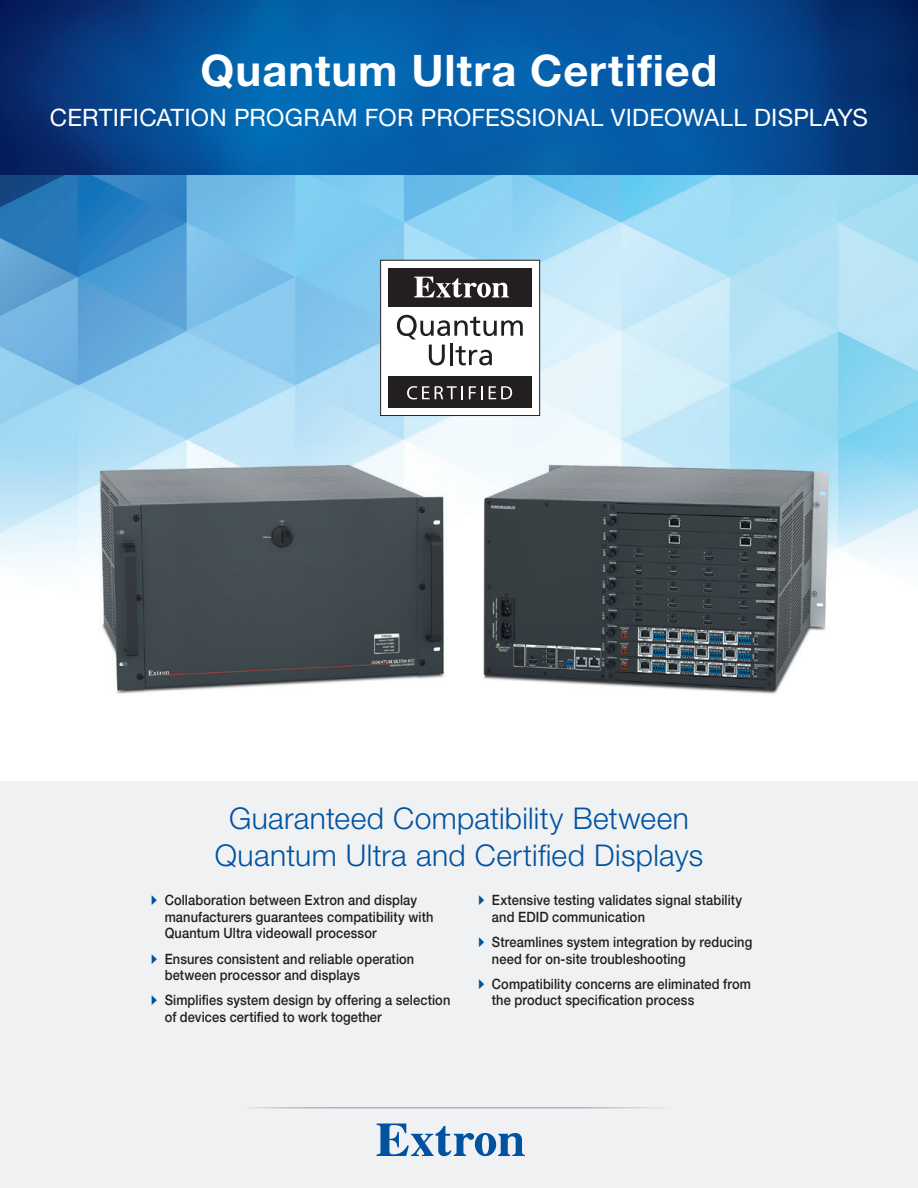
<style>
.page{position:relative;width:918px;height:1188px;background:#fff}
.page>*{position:absolute;margin:0;border:0;box-sizing:border-box;transform-origin:0 0}
.front_product_name{font:700 43.5px "Helvetica Neue LT Std";letter-spacing:.025em;color:#fff}
.front_subtitle{font:300 30px "Helvetica Neue LT Std";letter-spacing:.01em;color:#0153a0}
.front_product_subti{font:24px "Helvetica Neue LT Std";letter-spacing:.01em;color:#fff}
.t1{font:500 14.25px/16.5px "Helvetica Neue LT Std";letter-spacing:.01em;color:#231f20;scale:.9 1}
.s1{font-family:"Quick Type Pi";font-weight:400;color:#0153a0}
</style>
<div class="page">
<img style="left:0;top:175px;width:918px;height:519px">
<img style="left:0;top:0;width:918px;height:175px">
<div style="left:0;top:782px;width:918px;height:406px;background:#f0f1f2"></div>
<svg style="left:377px;top:1124px;width:148px;height:32px"></svg>
<hr style="left:239px;top:1107px;width:432px;height:1px;background:#b2b3b7">
<div style="left:381px;top:260px;width:159px;height:156px;background:#fff"></div>
<div style="left:380px;top:260px;width:160px;height:156px;border:1px solid #231f20"></div>
<div style="left:388px;top:377px;width:144px;height:31px;background:#231f20"></div>
<div style="left:388px;top:268px;width:144px;height:38px;background:#231f20"></div>
<svg style="left:407px;top:386px;width:56px;height:13px"></svg>
<svg style="left:469px;top:386px;width:14px;height:13px"></svg>
<svg style="left:489px;top:386px;width:23px;height:13px"></svg>
<svg style="left:414px;top:277px;width:95px;height:21px"></svg>
<svg style="left:397px;top:315px;width:126px;height:50px"></svg>
<p class="front_product_name" style="left:201px;top:43px;width:518px">Quantum Ultra Certified</p>
<p class="front_product_subti" style="left:50px;top:103px;width:820px">CERTIFICATION PROGRAM FOR PROFESSIONAL VIDEOWALL DISPLAYS</p>
<p class="front_subtitle" style="left:229px;top:800px;width:461px">Guaranteed Compatibility Between</p>
<p class="front_subtitle" style="left:215px;top:837px;width:490px">Quantum Ultra and Certified Displays</p>
<p class="t1" style="left:165px;top:892px;width:300px;text-indent:-14px"><span class="s1">A</span> Collaboration between Extron and display manufacturers guarantees compatibility with<br>Quantum Ultra videowall processor</p>
<p class="t1" style="left:165px;top:950px;width:279px;text-indent:-14px"><span class="s1">A</span> Ensures consistent and reliable operation between processor and displays</p>
<p class="t1" style="left:165px;top:992px;width:319px;text-indent:-14px"><span class="s1">A</span> Simplifies system design by offering a selection of devices certified to work together</p>
<p class="t1" style="left:492px;top:892px;width:280px;text-indent:-14px"><span class="s1">A</span> Extensive testing validates signal stability and EDID communication</p>
<p class="t1" style="left:492px;top:934px;width:291px;text-indent:-14px"><span class="s1">A</span> Streamlines system integration by reducing need for on-site troubleshooting</p>
<p class="t1" style="left:492px;top:975px;width:289px;text-indent:-14px"><span class="s1">A</span> Compatibility concerns are eliminated from the product specification process</p>
</div>
